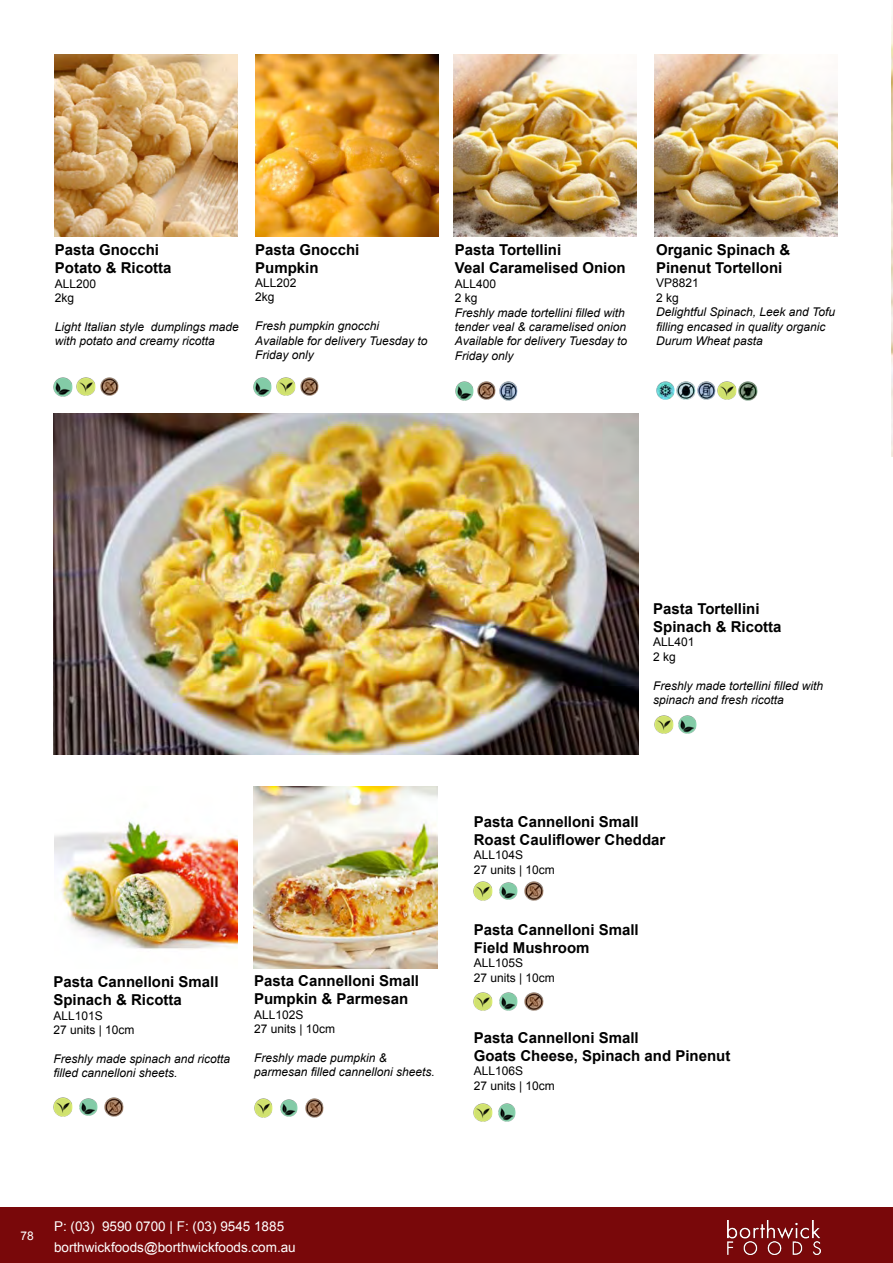
<style>
.page{position:relative;width:893px;height:1263px;background:#fff}
.page>*{position:absolute;margin:0;border:0;box-sizing:border-box;transform-origin:0 0}
.t1{font:700 15px/18px "Arial";color:#000}
.t2{font:13.5px/21px "Arial";color:#fff}
.t3{font:italic 12px/14.4px "Arial";color:#000}
.t4{font:12px/14.4px "Arial";color:#000}
.t5{font:12px "Arial";color:#fff}
</style>
<div class="page">
<div style="left:0;top:1207px;width:893px;height:56px;background:#79080a"></div>
<img style="left:728px;top:1220px;width:93px;height:34px">
<img style="left:55px;top:54px;width:183px;height:183px">
<img style="left:255px;top:54px;width:184px;height:183px">
<img style="left:455px;top:382px;width:19px;height:18px">
<img style="left:53px;top:377px;width:19px;height:19px">
<img style="left:101px;top:378px;width:18px;height:18px">
<img style="left:77px;top:377px;width:18px;height:19px">
<img style="left:253px;top:377px;width:19px;height:19px">
<img style="left:300px;top:378px;width:19px;height:18px">
<img style="left:277px;top:377px;width:18px;height:19px">
<img style="left:453px;top:54px;width:183px;height:183px">
<img style="left:53px;top:413px;width:585px;height:341px">
<img style="left:655px;top:715px;width:18px;height:19px">
<img style="left:679px;top:716px;width:17px;height:17px">
<img style="left:656px;top:381px;width:19px;height:19px">
<img style="left:655px;top:54px;width:182px;height:183px">
<img style="left:254px;top:786px;width:184px;height:183px">
<img style="left:54px;top:821px;width:184px;height:129px">
<img style="left:254px;top:1099px;width:19px;height:18px">
<img style="left:280px;top:1099px;width:18px;height:18px">
<img style="left:474px;top:1103px;width:18px;height:19px">
<img style="left:498px;top:1103px;width:18px;height:18px">
<img style="left:305px;top:1099px;width:19px;height:18px">
<img style="left:474px;top:881px;width:18px;height:19px">
<img style="left:500px;top:882px;width:17px;height:18px">
<img style="left:525px;top:882px;width:18px;height:18px">
<img style="left:474px;top:992px;width:18px;height:19px">
<img style="left:500px;top:993px;width:17px;height:17px">
<img style="left:525px;top:992px;width:18px;height:19px">
<img style="left:54px;top:1098px;width:18px;height:18px">
<img style="left:80px;top:1098px;width:17px;height:18px">
<img style="left:105px;top:1098px;width:18px;height:18px">
<img style="left:892px;top:10px;width:1px;height:446px">
<img style="left:477px;top:381px;width:19px;height:19px">
<img style="left:499px;top:381px;width:19px;height:19px">
<img style="left:677px;top:381px;width:18px;height:19px">
<img style="left:697px;top:381px;width:19px;height:19px">
<img style="left:718px;top:381px;width:18px;height:19px">
<img style="left:738px;top:382px;width:19px;height:18px">
<p class="t1" style="left:55px;top:242px;width:118px">Pasta Gnocchi<br>Potato &amp; Ricotta</p>
<p class="t4" style="left:55px;top:277px;width:43px">ALL200<br>2kg</p>
<p class="t3" style="left:55px;top:320px;width:186px">Light Italian style dumplings made with potato and creamy ricotta</p>
<p class="t1" style="left:255px;top:241px;width:106px">Pasta Gnocchi<br>Pumpkin</p>
<p class="t4" style="left:255px;top:276px;width:43px">ALL202<br>2kg</p>
<p class="t3" style="left:255px;top:319px;width:174px">Fresh pumpkin gnocchi<br>Available for delivery Tuesday to<br>Friday only</p>
<p class="t1" style="left:455px;top:242px;width:172px">Pasta Tortellini<br>Veal Caramelised Onion</p>
<p class="t4" style="left:455px;top:276px;width:43px">ALL400<br>2 kg</p>
<p class="t3" style="left:455px;top:305px;width:174px">Freshly made tortellini filled with tender veal &amp; caramelised onion<br>Available for delivery Tuesday to<br>Friday only</p>
<p class="t1" style="left:656px;top:241px;width:136px">Organic Spinach &amp;<br>Pinenut Tortelloni</p>
<p class="t4" style="left:656px;top:276px;width:44px">VP8821<br>2 kg</p>
<p class="t3" style="left:656px;top:305px;width:181px">Delightful Spinach, Leek and Tofu filling encased in quality organic<br>Durum Wheat pasta</p>
<p class="t1" style="left:653px;top:600px;width:130px">Pasta Tortellini<br>Spinach &amp; Ricotta</p>
<p class="t4" style="left:653px;top:635px;width:43px">ALL401<br>2 kg</p>
<p class="t3" style="left:653px;top:678px;width:172px">Freshly made tortellini filled with spinach and fresh ricotta</p>
<p class="t1" style="left:53px;top:973px;width:167px">Pasta Cannelloni Small<br>Spinach &amp; Ricotta</p>
<p class="t4" style="left:53px;top:1008px;width:83px">ALL101S<br>27 units | 10cm</p>
<p class="t3" style="left:53px;top:1051px;width:178px">Freshly made spinach and ricotta filled cannelloni sheets.</p>
<p class="t1" style="left:254px;top:972px;width:167px">Pasta Cannelloni Small<br>Pumpkin &amp; Parmesan</p>
<p class="t4" style="left:254px;top:1007px;width:83px">ALL102S<br>27 units | 10cm</p>
<p class="t3" style="left:254px;top:1050px;width:182px">Freshly made pumpkin &amp; parmesan filled cannelloni sheets.</p>
<p class="t1" style="left:474px;top:813px;width:193px">Pasta Cannelloni Small<br>Roast Cauliflower Cheddar</p>
<p class="t4" style="left:474px;top:848px;width:83px">ALL104S<br>27 units | 10cm</p>
<p class="t1" style="left:474px;top:921px;width:167px">Pasta Cannelloni Small<br>Field Mushroom</p>
<p class="t4" style="left:474px;top:956px;width:83px">ALL105S<br>27 units | 10cm</p>
<p class="t1" style="left:474px;top:1029px;width:258px">Pasta Cannelloni Small<br>Goats Cheese, Spinach and Pinenut</p>
<p class="t4" style="left:474px;top:1064px;width:83px">ALL106S<br>27 units | 10cm</p>
<p class="t5" style="left:20px;top:1228px;width:15px">78</p>
<p class="t2" style="left:54px;top:1216px;width:243px">P: (03) 9590 0700 | F: (03) 9545 1885 borthwickfoods@borthwickfoods.com.au</p>
</div>
